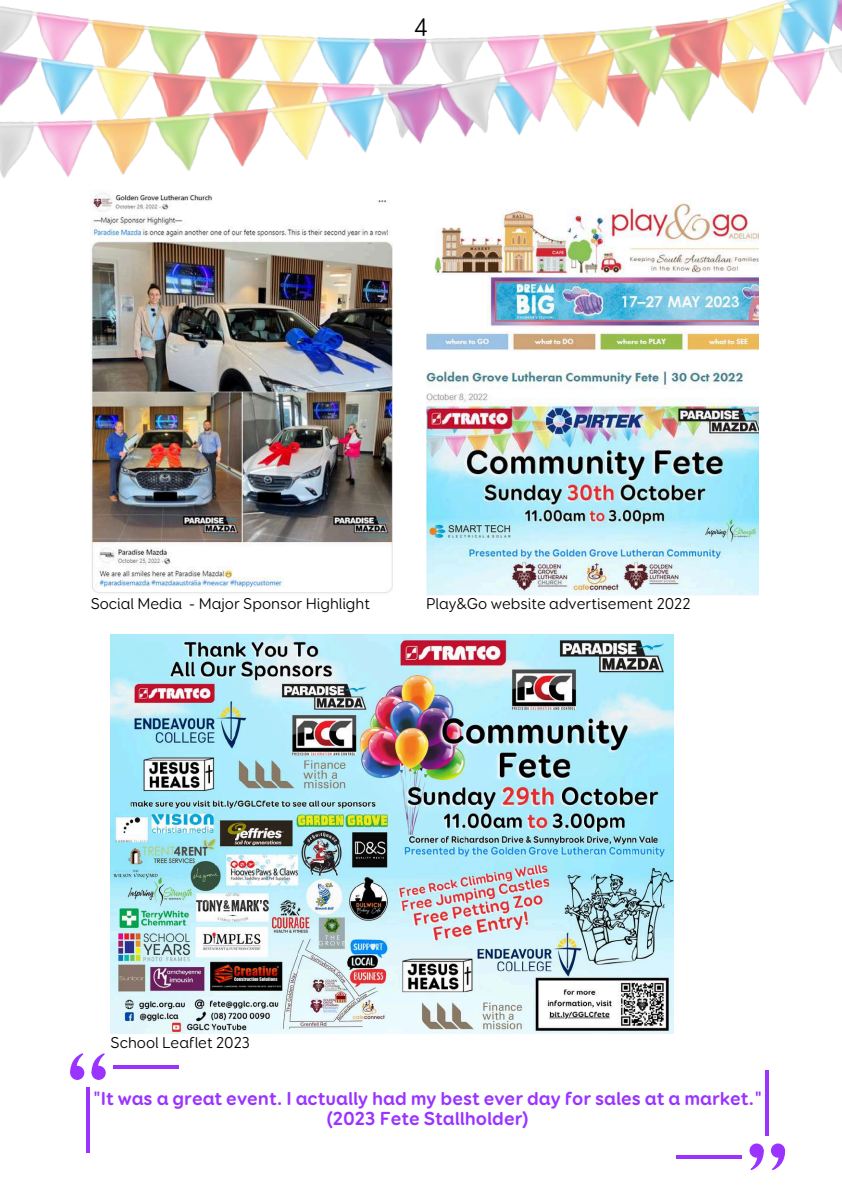
<style>
.page{position:relative;width:842px;height:1191px;background:#fff}
.page>*{position:absolute;margin:0;border:0;box-sizing:border-box;transform-origin:0 0}
.t1{font:25.8px "Booster Next FY";color:#000}
.t2{font:700 19px/20.2px "Booster Next FY";color:#9b33ff;text-align:center}
.t3{font:15.8px "Booster Next FY";color:#000}
</style>
<div class="page">
<img style="left:0;top:0;width:842px;height:411px">
<img style="left:91px;top:190px;width:301px;height:403px">
<img style="left:426px;top:190px;width:332px;height:405px">
<img style="left:111px;top:634px;width:563px;height:398px">
<div style="left:92px;top:1065px;width:14px;height:14px;background:#9b33ff;border-radius:50%"></div>
<svg style="left:91px;top:1053px;width:14px;height:24px"></svg>
<div style="left:70px;top:1065px;width:14px;height:14px;background:#9b33ff;border-radius:50%"></div>
<svg style="left:70px;top:1053px;width:14px;height:24px"></svg>
<hr style="left:86px;top:1087px;width:4px;height:65px;background:#9b33ff">
<hr style="left:113px;top:1065px;width:66px;height:3px;background:#9b33ff">
<svg style="left:749px;top:1143px;width:15px;height:14px"></svg>
<svg style="left:750px;top:1145px;width:14px;height:25px"></svg>
<svg style="left:771px;top:1143px;width:14px;height:14px"></svg>
<svg style="left:772px;top:1145px;width:14px;height:25px"></svg>
<hr style="left:766px;top:1070px;width:3px;height:65px;background:#9b33ff">
<hr style="left:676px;top:1154px;width:66px;height:3px;background:#9b33ff">
<h1 class="t1" style="left:414px;top:16px;width:15px">4</h1>
<p class="t3" style="left:91px;top:597px;width:281px">Social Media - Major Sponsor Highlight</p>
<p class="t3" style="left:426px;top:597px;width:266px">Play&amp;Go website advertisement 2022</p>
<p class="t3" style="left:111px;top:1035px;width:141px">School Leaflet 2023</p>
<p class="t2" style="left:93px;top:1089px;width:671px">"It was a great event. I actually had my best ever day for sales at a market." (2023 Fete Stallholder)</p>
</div>
